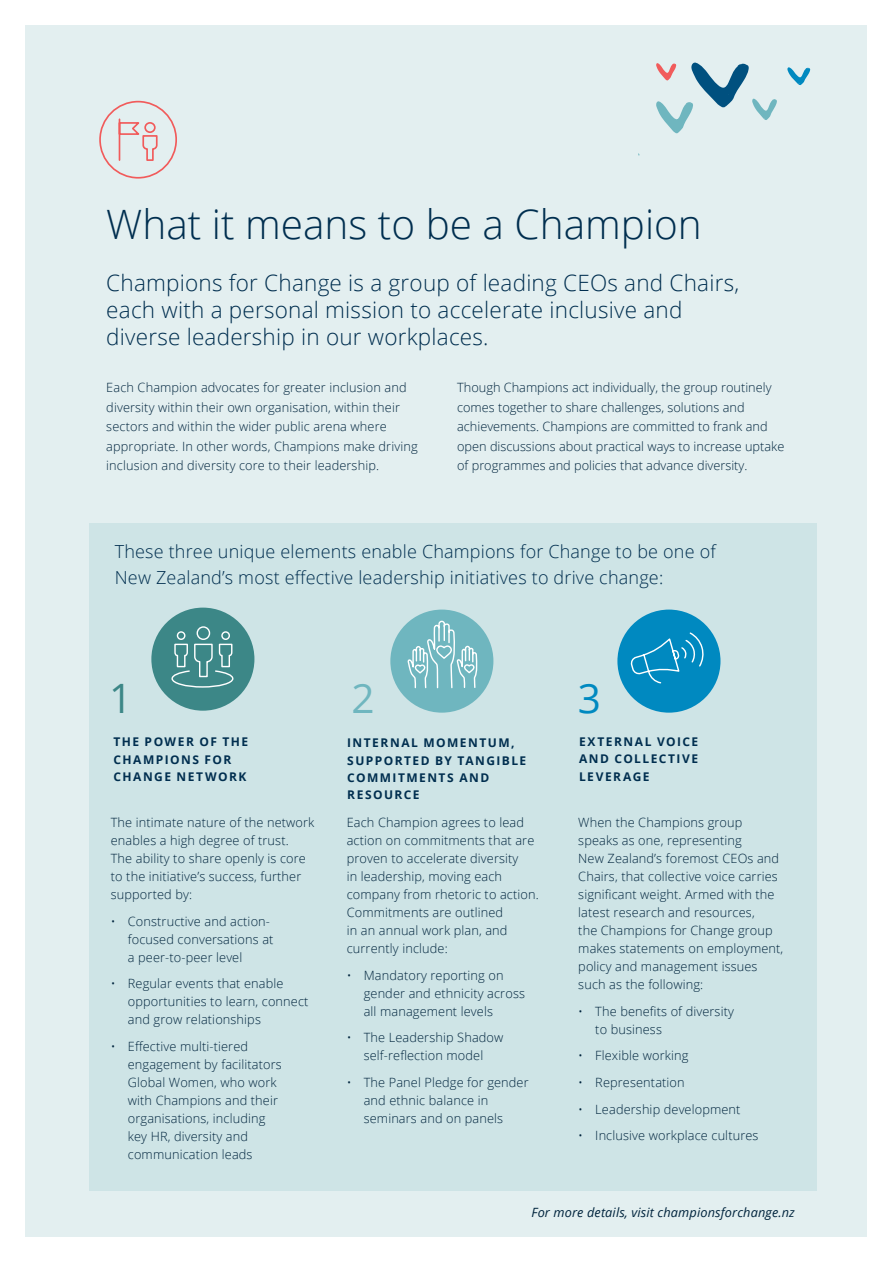
<style>
.page{position:relative;width:893px;height:1263px;background:#fff}
.page>*{position:absolute;margin:0;border:0;box-sizing:border-box;transform-origin:0 0}
.t1{font:300 40.5px "Open Sans";color:#002e4f}
.t2{font:40.5px "Open Sans";color:#3c8787}
.t3{font:40.5px "Open Sans";color:#6fb6bf}
.t4{font:40.5px "Open Sans";color:#0089c0}
.t5{font:300 22.5px/27px "Open Sans";letter-spacing:.01em;color:#002e4f}
.t6{font:300 18px/25.5px "Open Sans";letter-spacing:.01em;color:#002e4f}
.t7{font:300 12.75px/18px "Open Sans";letter-spacing:.01em;color:#00243d}
.t8{font:italic 12.75px "Open Sans";letter-spacing:.01em;color:#00243d}
.t9{font:700 12px/17.4px "Open Sans";letter-spacing:.12em;color:#002e4f}
</style>
<div class="page">
<div style="left:26px;top:26px;width:841px;height:1211px;background:#e3eff0"></div>
<div style="left:89px;top:523px;width:727px;height:668px;background:#cee4e6"></div>
<svg style="left:118px;top:118px;width:40px;height:43px"></svg>
<div style="left:99px;top:101px;width:78px;height:78px;border:2px solid #f15b5b;border-radius:50%"></div>
<div style="left:390px;top:610px;width:103px;height:103px;background:#6fb6bf;border-radius:50%"></div>
<svg style="left:406px;top:609px;width:73px;height:80px"></svg>
<div style="left:617px;top:610px;width:103px;height:103px;background:#0089c0;border-radius:50%"></div>
<svg style="left:631px;top:632px;width:73px;height:52px"></svg>
<svg style="left:787px;top:67px;width:23px;height:19px"></svg>
<svg style="left:656px;top:62px;width:121px;height:72px"></svg>
<div style="left:151px;top:608px;width:103px;height:103px;background:#3c8787;border-radius:50%"></div>
<div style="left:177px;top:631px;width:8px;height:9px;border:1px solid #fff;border-radius:50%"></div>
<div style="left:221px;top:631px;width:9px;height:9px;border:1px solid #fff;border-radius:50%"></div>
<div style="left:197px;top:626px;width:13px;height:14px;border:1px solid #fff;border-radius:50%"></div>
<svg style="left:171px;top:643px;width:63px;height:45px"></svg>
<h1 class="t1" style="left:106px;top:197px;width:597px">What it means to be a Champion</h1>
<h2 class="t5" style="left:106px;top:268px;width:634px">Champions for Change is a group of leading CEOs and Chairs, each with a personal mission to accelerate inclusive and diverse leadership in our workplaces.</h2>
<p class="t7" style="left:106px;top:378px;width:313px;line-height:19.5px">Each Champion advocates for greater inclusion and diversity within their own organisation, within their sectors and within the wider public arena where appropriate. In other words, Champions make driving inclusion and diversity core to their leadership.</p>
<p class="t7" style="left:457px;top:378px;width:329px;line-height:19.5px">Though Champions act individually, the group routinely comes together to share challenges, solutions and achievements. Champions are committed to frank and open discussions about practical ways to increase uptake of programmes and policies that advance diversity.</p>
<h3 class="t6" style="left:115px;top:538px;width:602px">These three unique elements enable Champions for Change to be one of<br>New Zealand’s most effective leadership initiatives to drive change:</h3>
<h1 class="t2" style="left:109px;top:671px;width:25px">1</h1>
<h1 class="t3" style="left:351px;top:671px;width:25px">2</h1>
<h1 class="t4" style="left:578px;top:671px;width:25px">3</h1>
<p class="t9" style="left:113px;top:733px;width:136px">THE POWER OF THE<br>CHAMPIONS FOR<br>CHANGE NETWORK</p>
<p class="t9" style="left:579px;top:732px;width:121px;text-align:justify">EXTERNAL VOICE AND COLLECTIVE LEVERAGE</p>
<p class="t9" style="left:347px;top:734px;width:181px">INTERNAL MOMENTUM,<br>SUPPORTED BY TANGIBLE<br>COMMITMENTS AND<br>RESOURCE</p>
<p class="t7" style="left:111px;top:813px;width:205px">The intimate nature of the network enables a high degree of trust.<br>The ability to share openly is core to the initiative’s success, further supported by:</p>
<p class="t7" style="left:128px;top:912px;width:147px;text-indent:-17px">• Constructive and action‑ focused conversations at a peer-to-peer level</p>
<p class="t7" style="left:128px;top:974px;width:182px;text-indent:-17px">• Regular events that enable opportunities to learn, connect and grow relationships</p>
<p class="t7" style="left:128px;top:1037px;width:155px;text-indent:-17px">• Effective multi-tiered engagement by facilitators<br>Global Women, who work with Champions and their organisations, including key HR, diversity and communication leads</p>
<p class="t7" style="left:347px;top:813px;width:194px">Each Champion agrees to lead action on commitments that are proven to accelerate diversity<br>in leadership, moving each company from rhetoric to action.<br>Commitments are outlined<br>in an annual work plan, and currently include:</p>
<p class="t7" style="left:364px;top:966px;width:163px;text-indent:-17px">• Mandatory reporting on gender and ethnicity across all management levels</p>
<p class="t7" style="left:347px;top:1028px;width:158px;text-align:center">• The Leadership Shadow self‑reflection model</p>
<p class="t7" style="left:364px;top:1073px;width:166px;text-indent:-17px">• The Panel Pledge for gender and ethnic balance in seminars and on panels</p>
<p class="t7" style="left:578px;top:813px;width:206px">When the Champions group speaks as one, representing<br>New Zealand’s foremost CEOs and<br>Chairs, that collective voice carries significant weight. Armed with the latest research and resources,<br>the Champions for Change group makes statements on employment, policy and management issues such as the following:</p>
<p class="t7" style="left:595px;top:1002px;width:140px;text-indent:-17px">• The benefits of diversity to business</p>
<p class="t7" style="left:578px;top:1046px;width:112px">• Flexible working</p>
<p class="t7" style="left:578px;top:1073px;width:108px">• Representation</p>
<p class="t7" style="left:578px;top:1099px;width:164px">• Leadership development</p>
<p class="t7" style="left:578px;top:1126px;width:182px">• Inclusive workplace cultures</p>
<p class="t8" style="left:531px;top:1204px;width:265px">For more details, visit championsforchange.nz</p>
</div>
